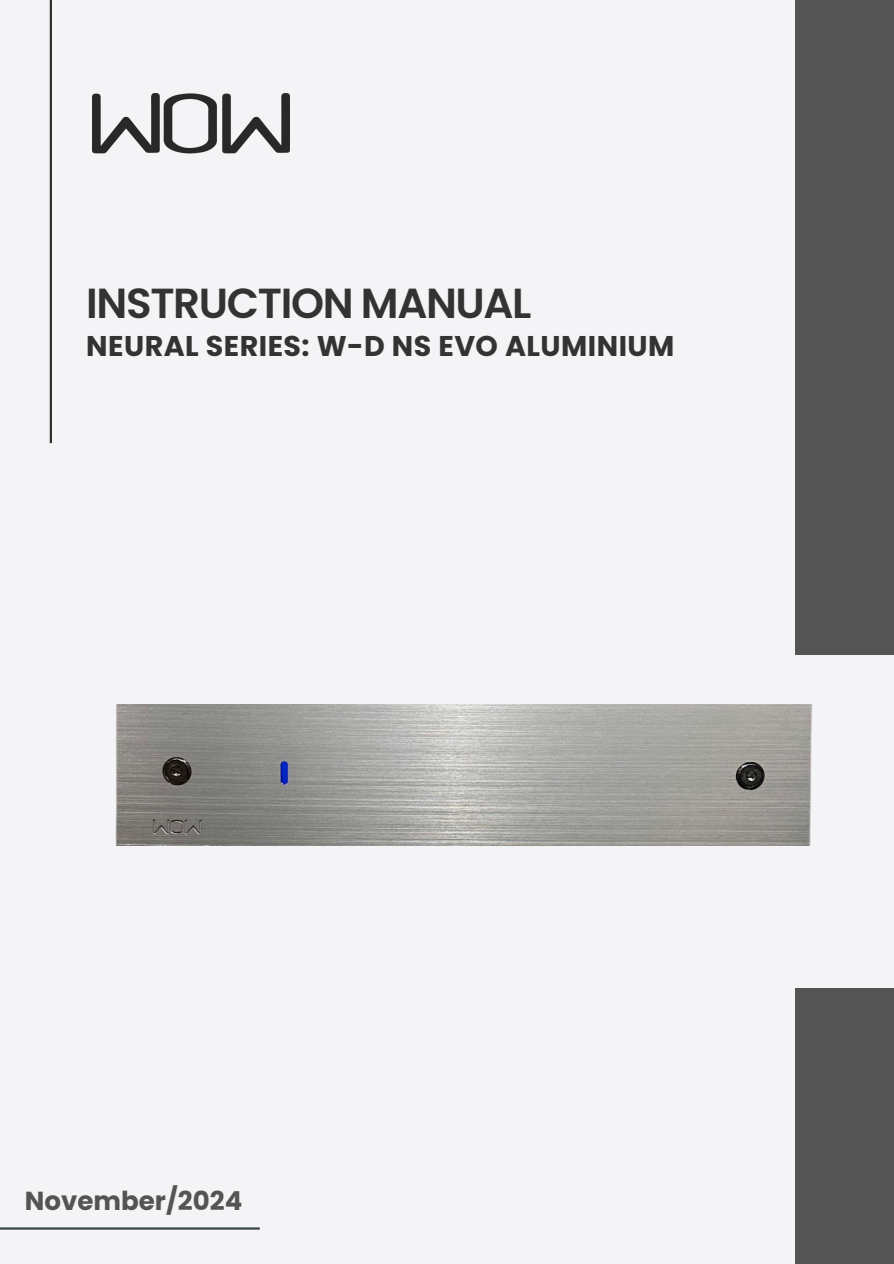
<style>
.page{position:relative;width:894px;height:1264px;background:#fff}
.page>*{position:absolute;margin:0;border:0;box-sizing:border-box;transform-origin:0 0}
.t1{font:600 42px "Poppins";letter-spacing:-.03em;color:#333}
.t2{font:700 28.5px "Poppins";letter-spacing:.015em;color:#333}
.t3{font:700 26.1px "Poppins";color:#545454}
</style>
<div class="page">
<div style="left:0;top:0;width:893px;height:1263px;background:#f4f3f5"></div>
<div style="left:794px;top:0;width:99px;height:1263px;background:#545454"></div>
<div style="left:595px;top:655px;width:298px;height:332px;background:#f4f3f5"></div>
<hr style="left:50px;top:0;width:2px;height:443px;background:#333">
<img style="left:93px;top:93px;width:197px;height:61px">
<hr style="left:0;top:1227px;width:260px;height:2px;background:#384249">
<img style="left:115px;top:704px;width:697px;height:141px">
<p class="t1" style="left:86px;top:273px;width:446px">INSTRUCTION MANUAL</p>
<h2 class="t2" style="left:86px;top:326px;width:589px">NEURAL SERIES: W-D NS EVO ALUMINIUM</h2>
<h1 class="t3" style="left:25px;top:1182px;width:219px">November/2024</h1>
</div>
